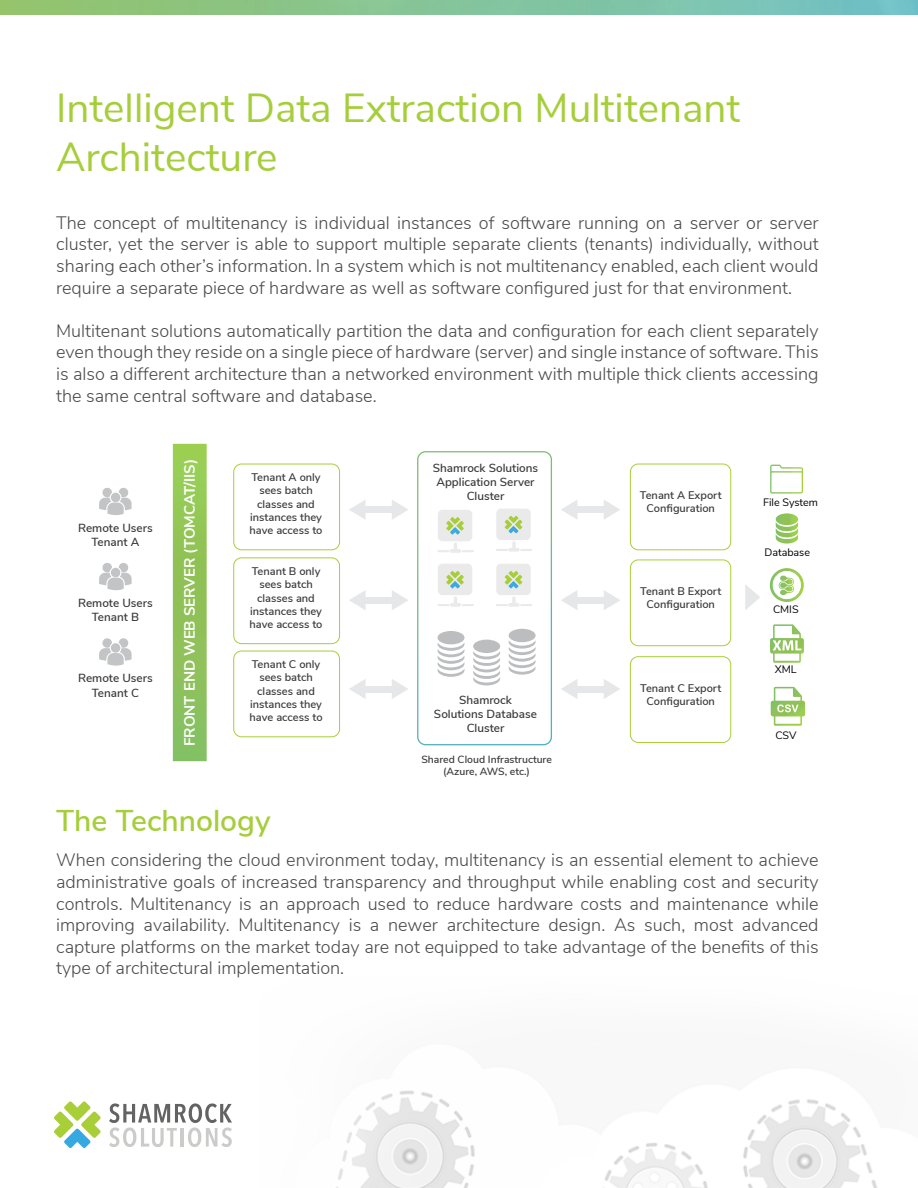
<style>
.page{position:relative;width:918px;height:1188px;background:#fff}
.page>*{position:absolute;margin:0;border:0;box-sizing:border-box;transform-origin:0 0}
.t1{font:40.5px/48.6px "Nunito Sans";color:#a6ce3b}
.t2{font:600 30px "Nunito Sans";color:#a6ce3b}
.t3{font:300 18px/21.6px "Nunito Sans";color:#494a4b;text-align:justify}
.t4{font:700 15px "Nunito Sans";color:#fff}
.t5{font:600 11.7px/14.1px "Nunito Sans";color:#3a3a3a;text-align:center}
.t6{font:600 11.1px/13.4px "Nunito Sans";color:#3a3a3a;text-align:center}
.t7{font:10.8px "Nunito Sans";color:#000}
.t8{font:10.65px "Nunito Sans";color:#000}
.t9{font:600 10.35px/12.5px "Nunito Sans";color:#3a3a3a;text-align:center}
</style>
<div class="page">
<img style="left:336px;top:1090px;width:541px;height:98px">
<div style="left:438px;top:564px;width:34px;height:31px;background:#eaeaea;border-radius:5px"></div>
<hr style="left:450px;top:603px;width:11px;height:4px;background:#eaeaea;border-radius:2px">
<svg style="left:438px;top:596px;width:36px;height:10px"></svg>
<svg style="left:446px;top:571px;width:18px;height:17px"></svg>
<div style="left:496px;top:564px;width:35px;height:31px;background:#eaeaea;border-radius:5px"></div>
<hr style="left:508px;top:603px;width:12px;height:4px;background:#eaeaea;border-radius:2px">
<svg style="left:496px;top:596px;width:36px;height:10px"></svg>
<svg style="left:505px;top:571px;width:17px;height:17px"></svg>
<div style="left:496px;top:509px;width:35px;height:31px;background:#eaeaea;border-radius:5px"></div>
<hr style="left:508px;top:548px;width:12px;height:4px;background:#f2f2f2;border-radius:2px">
<svg style="left:496px;top:541px;width:36px;height:10px"></svg>
<svg style="left:505px;top:516px;width:17px;height:17px"></svg>
<svg style="left:173px;top:444px;width:34px;height:317px;background:#8fc459"></svg>
<div style="left:233px;top:464px;width:107px;height:86px;border:1px solid #a8cf38;border-radius:8px"></div>
<div style="left:630px;top:464px;width:101px;height:86px;border:1px solid #a8cf38;border-radius:8px"></div>
<div style="left:630px;top:560px;width:101px;height:86px;border:1px solid #a8cf38;border-radius:8px"></div>
<div style="left:630px;top:656px;width:101px;height:87px;border:1px solid #a8cf38;border-radius:8px"></div>
<div style="left:233px;top:558px;width:107px;height:86px;border:1px solid #a8cf38;border-radius:8px"></div>
<div style="left:233px;top:651px;width:107px;height:86px;border:1px solid #a8cf38;border-radius:8px"></div>
<div style="left:417px;top:451px;width:135px;height:294px;border:1px solid #fff;border-radius:8px"></div>
<svg style="left:349px;top:500px;width:17px;height:19px"></svg>
<svg style="left:392px;top:500px;width:16px;height:19px"></svg>
<div style="left:363px;top:507px;width:29px;height:6px;background:#e6e7e8"></div>
<svg style="left:349px;top:590px;width:17px;height:20px"></svg>
<svg style="left:392px;top:590px;width:16px;height:20px"></svg>
<div style="left:363px;top:597px;width:29px;height:7px;background:#e6e7e8"></div>
<svg style="left:349px;top:679px;width:17px;height:20px"></svg>
<svg style="left:392px;top:679px;width:16px;height:20px"></svg>
<div style="left:363px;top:686px;width:29px;height:6px;background:#e6e7e8"></div>
<svg style="left:561px;top:500px;width:16px;height:19px"></svg>
<svg style="left:604px;top:500px;width:16px;height:19px"></svg>
<div style="left:575px;top:507px;width:28px;height:6px;background:#e6e7e8"></div>
<svg style="left:561px;top:591px;width:16px;height:19px"></svg>
<svg style="left:604px;top:590px;width:16px;height:20px"></svg>
<div style="left:575px;top:597px;width:28px;height:7px;background:#e6e7e8"></div>
<svg style="left:561px;top:679px;width:16px;height:20px"></svg>
<svg style="left:604px;top:679px;width:16px;height:20px"></svg>
<div style="left:575px;top:686px;width:28px;height:6px;background:#e6e7e8"></div>
<svg style="left:745px;top:584px;width:15px;height:26px"></svg>
<svg style="left:99px;top:488px;width:33px;height:27px"></svg>
<svg style="left:99px;top:563px;width:33px;height:27px"></svg>
<svg style="left:99px;top:638px;width:33px;height:28px"></svg>
<div style="left:473px;top:640px;width:27px;height:13px;background:#bbbdbf;border-radius:50%"></div>
<svg style="left:473px;top:651px;width:27px;height:34px"></svg>
<div style="left:509px;top:629px;width:27px;height:13px;background:#bbbdbf;border-radius:50%"></div>
<svg style="left:509px;top:640px;width:27px;height:35px"></svg>
<div style="left:438px;top:631px;width:27px;height:13px;background:#bbbdbf;border-radius:50%"></div>
<svg style="left:438px;top:643px;width:27px;height:34px"></svg>
<div style="left:438px;top:510px;width:34px;height:31px;background:#eaeaea;border-radius:5px"></div>
<hr style="left:450px;top:549px;width:11px;height:4px;background:#eaeaea;border-radius:2px">
<svg style="left:438px;top:542px;width:36px;height:10px"></svg>
<svg style="left:446px;top:517px;width:18px;height:18px"></svg>
<svg style="left:770px;top:624px;width:34px;height:39px"></svg>
<svg style="left:771px;top:687px;width:34px;height:39px"></svg>
<svg style="left:770px;top:568px;width:34px;height:34px"></svg>
<svg style="left:772px;top:570px;width:30px;height:30px"></svg>
<div style="left:772px;top:570px;width:30px;height:30px;border:1px solid #fff;border-radius:50%"></div>
<svg style="left:779px;top:576px;width:15px;height:19px"></svg>
<svg style="left:775px;top:513px;width:23px;height:31px"></svg>
<svg style="left:770px;top:465px;width:33px;height:29px"></svg>
<svg style="left:109px;top:1103px;width:123px;height:44px"></svg>
<svg style="left:54px;top:1101px;width:47px;height:47px"></svg>
<p class="t1" style="left:56px;top:81px;width:686px">Intelligent Data Extraction Multitenant<br>Architecture</p>
<p class="t3" style="left:56px;top:211px;width:764px">The concept of multitenancy is individual instances of software running on a server or server cluster, yet the server is able to support multiple separate clients (tenants) individually, without sharing each other’s information. In a system which is not multitenancy enabled, each client would require a separate piece of hardware as well as software configured just for that environment.</p>
<p class="t3" style="left:56px;top:319px;width:764px">Multitenant solutions automatically partition the data and configuration for each client separately even though they reside on a single piece of hardware (server) and single instance of software. This is also a different architecture than a networked environment with multiple thick clients accessing the same central software and database.</p>
<p class="t5" style="left:78px;top:520px;width:76px">Remote Users<br>Tenant A</p>
<p class="t5" style="left:78px;top:595px;width:76px">Remote Users<br>Tenant B</p>
<p class="t5" style="left:78px;top:671px;width:76px">Remote Users<br>Tenant C</p>
<p class="t4" style="left:179px;top:746px;width:289px;rotate:-90deg">FRONT END WEB SERVER (TOMCAT/IIS)</p>
<p class="t6" style="left:250px;top:470px;width:74px">Tenant A only sees batch classes and instances they have access to</p>
<p class="t6" style="left:250px;top:564px;width:74px">Tenant B only sees batch classes and instances they have access to</p>
<p class="t6" style="left:250px;top:657px;width:74px">Tenant C only sees batch classes and instances they have access to</p>
<p class="t5" style="left:433px;top:460px;width:107px">Shamrock Solutions<br>Application Server<br>Cluster</p>
<p class="t5" style="left:434px;top:692px;width:104px">Shamrock<br>Solutions Database<br>Cluster</p>
<p class="t9" style="left:421px;top:752px;width:132px">Shared Cloud Infrastructure (Azure, AWS, etc.)</p>
<p class="t6" style="left:640px;top:488px;width:83px">Tenant A Export<br>Configuration</p>
<p class="t6" style="left:640px;top:584px;width:83px">Tenant B Export<br>Configuration</p>
<p class="t6" style="left:640px;top:680px;width:83px">Tenant C Export<br>Configuration</p>
<p class="t8" style="left:763px;top:495px;width:56px">File System</p>
<p class="t8" style="left:764px;top:544px;width:47px">Database</p>
<p class="t8" style="left:773px;top:602px;width:27px">CMIS</p>
<p class="t7" style="left:775px;top:661px;width:23px">XML</p>
<p class="t8" style="left:775px;top:728px;width:23px">CSV</p>
<p class="t2" style="left:56px;top:799px;width:216px">The Technology</p>
<p class="t3" style="left:56px;top:848px;width:764px">When considering the cloud environment today, multitenancy is an essential element to achieve administrative goals of increased transparency and throughput while enabling cost and security controls. Multitenancy is an approach used to reduce hardware costs and maintenance while improving availability. Multitenancy is a newer architecture design. As such, most advanced capture platforms on the market today are not equipped to take advantage of the benefits of this type of architectural implementation.</p>
</div>
